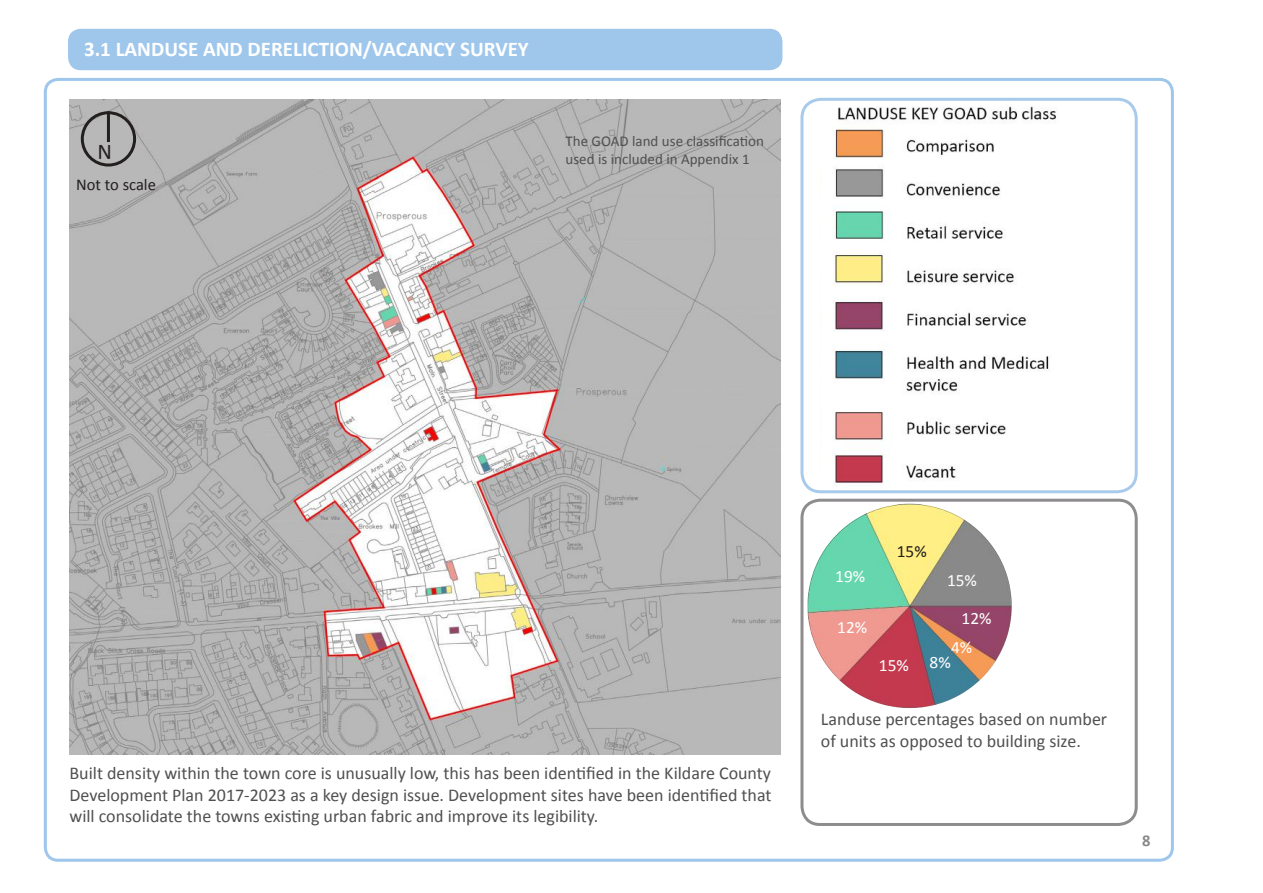
<style>
.page{position:relative;width:1263px;height:893px;background:#fff}
.page>*{position:absolute;margin:0;border:0;box-sizing:border-box;transform-origin:0 0}
.t1{font:22.5px "Calibri";color:#241f1f}
.t2{font:700 21px "Calibri";color:#fff}
.t3{font:18px/21.6px "Calibri";color:#504f51}
.t4{font:17.4px "Calibri";color:#fff}
.t5{font:17.4px "Calibri";color:#241f1f}
.t6{font:16.5px "Calibri";color:#241f1f}
.t7{font:700 16.5px "Calibri";color:#898989}
.t8{font:15px/18px "Calibri";color:#504f51}
</style>
<div class="page">
<img style="left:804px;top:499px;width:208px;height:209px">
<div style="left:68px;top:29px;width:714px;height:41px;background:#9fc7eb;border-radius:13px"></div>
<div style="left:800px;top:499px;width:338px;height:327px;border:3px solid #8e8c8e;border-radius:18px"></div>
<svg style="left:506px;top:80px;width:247px;height:20px"></svg>
<div style="left:800px;top:98px;width:338px;height:395px;border:3px solid #a8cbec;border-radius:19px"></div>
<img style="left:70px;top:100px;width:710px;height:655px">
<img style="left:822px;top:101px;width:259px;height:389px">
<div style="left:81px;top:111px;width:55px;height:56px;border:3px solid #241f1f;border-radius:50%"></div>
<hr style="left:107px;top:111px;width:3px;height:31px;background:#241f1f">
<p class="t2" style="left:84px;top:36px;width:446px">3.1 LANDUSE AND DERELICTION/VACANCY SURVEY</p>
<p class="t1" style="left:97px;top:137px;width:16px">N</p>
<p class="t6" style="left:76px;top:174px;width:81px">Not to scale</p>
<p class="t8" style="left:566px;top:132px;width:200px">The GOAD land use classification used is included in Appendix 1</p>
<p class="t3" style="left:70px;top:762px;width:703px;text-align:justify">Built density within the town core is unusually low, this has been identified in the Kildare County Development Plan 2017-2023 as a key design issue. Development sites have been identified that will consolidate the towns existing urban fabric and improve its legibility.</p>
<p class="t4" style="left:835px;top:566px;width:31px">19%</p>
<p class="t4" style="left:837px;top:616px;width:31px">12%</p>
<p class="t5" style="left:897px;top:540px;width:31px">15%</p>
<p class="t4" style="left:947px;top:569px;width:31px">15%</p>
<p class="t4" style="left:961px;top:607px;width:31px">12%</p>
<p class="t4" style="left:951px;top:637px;width:23px">4%</p>
<p class="t4" style="left:879px;top:654px;width:73px">15% 8%</p>
<p class="t3" style="left:821px;top:708px;width:288px">Landuse percentages based on number of units as opposed to building size.</p>
<p class="t7" style="left:1142px;top:830px;width:10px">8</p>
</div>
